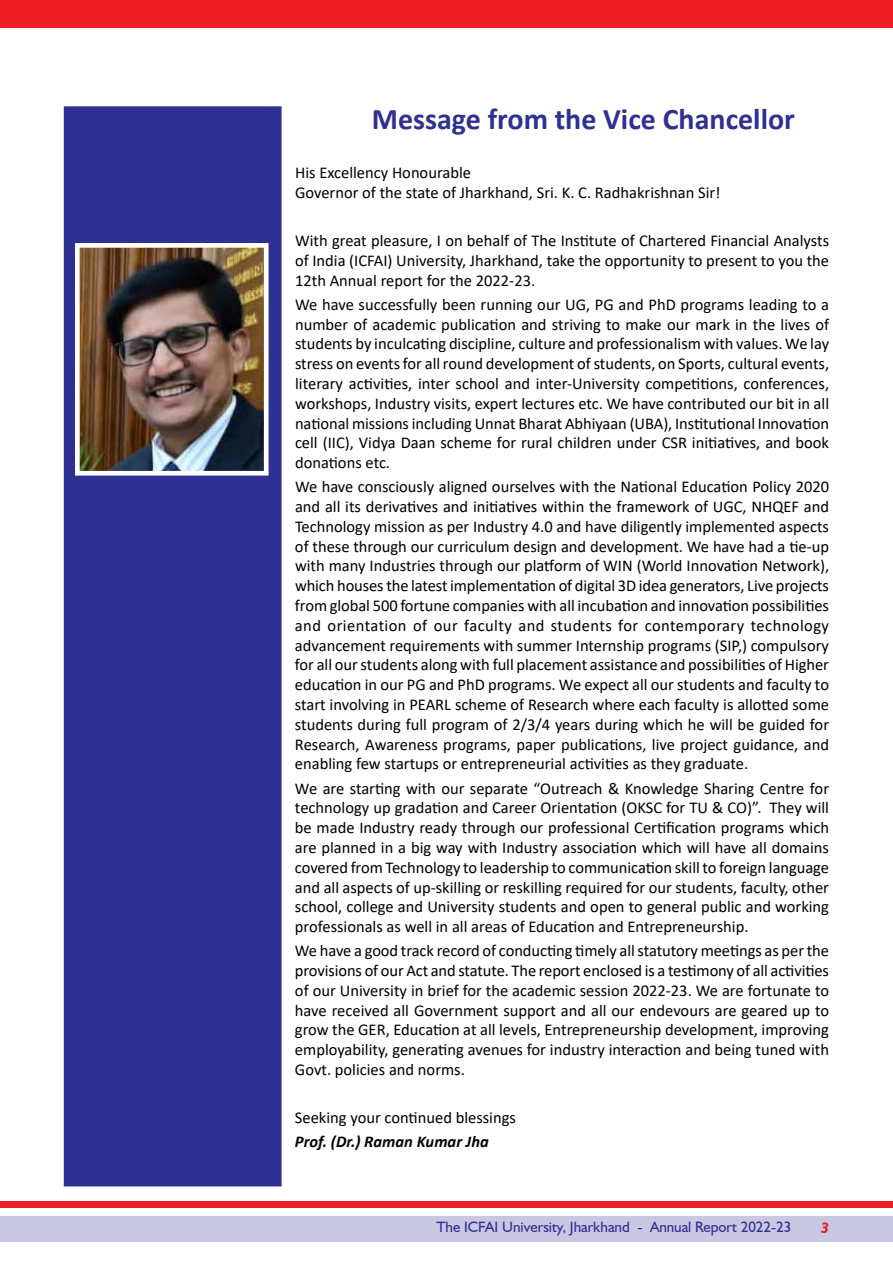
<style>
.page{position:relative;width:893px;height:1263px;background:#fff}
.page>*{position:absolute;margin:0;border:0;box-sizing:border-box;transform-origin:0 0}
.t1{font:700 30px "Calibri";color:#2e3092}
.t2{font:16.5px/19.8px "Calibri";color:#000;text-align:justify}
.t3{font:italic 700 16.5px "Calibri";color:#000}
.t4{font:15px "Humanist 521 BT";color:#2e3092}
.t5{font:italic 700 15px "Humanist 521 BT";color:#ed1d24}
</style>
<div class="page">
<div style="left:0;top:1216px;width:893px;height:25px;background:#cac7e3"></div>
<div style="left:0;top:1201px;width:893px;height:7px;background:#ed1d24"></div>
<div style="left:0;top:0;width:893px;height:27px;background:#ed1d24"></div>
<div style="left:64px;top:106px;width:218px;height:1080px;background:#2e3092;border:2px solid #2e3092"></div>
<img style="left:81px;top:249px;width:182px;height:221px">
<div style="left:75px;top:243px;width:194px;height:233px;border:5px solid #fff"></div>
<h1 class="t1" style="left:372px;top:98px;width:424px">Message from the Vice Chancellor</h1>
<p class="t2" style="left:295px;top:162px;width:427px">His Excellency Honourable<br>Governor of the state of Jharkhand, Sri. K. C. Radhakrishnan Sir!</p>
<p class="t2" style="left:295px;top:230px;width:536px">With great pleasure, I on behalf of The Institute of Chartered Financial Analysts of India (ICFAI) University, Jharkhand, take the opportunity to present to you the 12th Annual report for the 2022-23.</p>
<p class="t2" style="left:295px;top:294px;width:536px">We have successfully been running our UG, PG and PhD programs leading to a number of academic publication and striving to make our mark in the lives of students by inculcating discipline, culture and professionalism with values. We lay stress on events for all round development of students, on Sports, cultural events, literary activities, inter school and inter-University competitions, conferences, workshops, Industry visits, expert lectures etc. We have contributed our bit in all national missions including Unnat Bharat Abhiyaan (UBA), Institutional Innovation cell (IIC), Vidya Daan scheme for rural children under CSR initiatives, and book donations etc.</p>
<p class="t2" style="left:295px;top:476px;width:536px">We have consciously aligned ourselves with the National Education Policy 2020 and all its derivatives and initiatives within the framework of UGC, NHQEF and Technology mission as per Industry 4.0 and have diligently implemented aspects of these through our curriculum design and development. We have had a tie-up with many Industries through our platform of WIN (World Innovation Network), which houses the latest implementation of digital 3D idea generators, Live projects from global 500 fortune companies with all incubation and innovation possibilities and orientation of our faculty and students for contemporary technology advancement requirements with summer Internship programs (SIP,) compulsory for all our students along with full placement assistance and possibilities of Higher education in our PG and PhD programs. We expect all our students and faculty to start involving in PEARL scheme of Research where each faculty is allotted some students during full program of 2/3/4 years during which he will be guided for Research, Awareness programs, paper publications, live project guidance, and enabling few startups or entrepreneurial activities as they graduate.</p>
<p class="t2" style="left:295px;top:778px;width:536px">We are starting with our separate “Outreach &amp; Knowledge Sharing Centre for technology up gradation and Career Orientation (OKSC for TU &amp; CO)”. They will be made Industry ready through our professional Certification programs which are planned in a big way with Industry association which will have all domains covered from Technology to leadership to communication skill to foreign language and all aspects of up-skilling or reskilling required for our students, faculty, other school, college and University students and open to general public and working professionals as well in all areas of Education and Entrepreneurship.</p>
<p class="t2" style="left:295px;top:940px;width:536px">We have a good track record of conducting timely all statutory meetings as per the provisions of our Act and statute. The report enclosed is a testimony of all activities of our University in brief for the academic session 2022-23. We are fortunate to have received all Government support and all our endevours are geared up to grow the GER, Education at all levels, Entrepreneurship development, improving employability, generating avenues for industry interaction and being tuned with Govt. policies and norms.</p>
<p class="t2" style="left:295px;top:1107px;width:222px">Seeking your continued blessings</p>
<p class="t3" style="left:295px;top:1130px;width:195px">Prof. (Dr.) Raman Kumar Jha</p>
<p class="t4" style="left:436px;top:1218px;width:356px">The ICFAI University, Jharkhand - Annual Report 2022-23</p>
<p class="t5" style="left:821px;top:1218px;width:10px">3</p>
</div>
